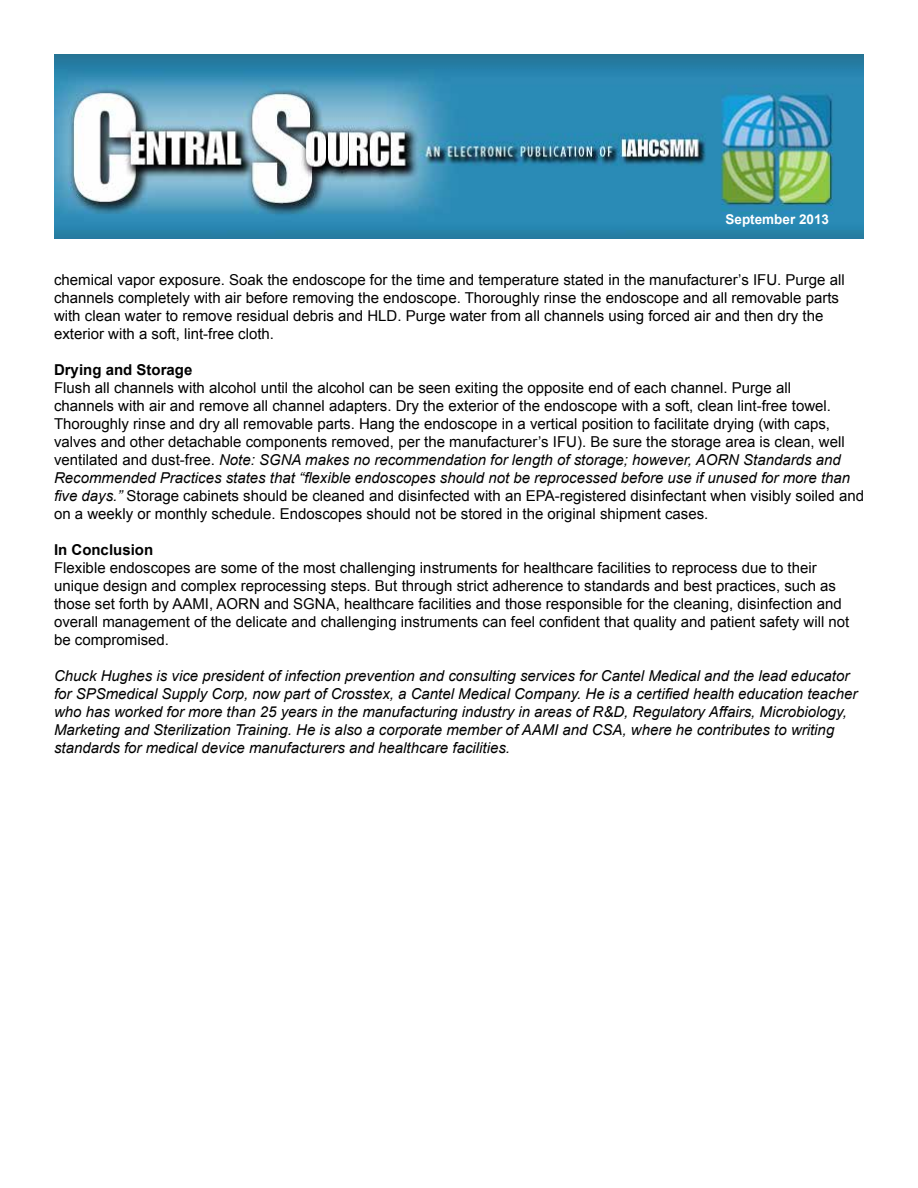
<style>
.page{position:relative;width:918px;height:1188px;background:#fff}
.page>*{position:absolute;margin:0;border:0;box-sizing:border-box;transform-origin:0 0}
.t1{font:15px/18px "Arial";color:#000}
.t2{font:italic 15px/18px "Arial";color:#000}
.t3{font:700 15px "Arial";color:#000}
.t4{font:700 13.5px "Arial";color:#fff}
.s1{font-style:italic}
</style>
<div class="page">
<img style="left:54px;top:54px;width:810px;height:184px">
<p class="t4" style="left:726px;top:210px;width:105px">September 2013</p>
<p class="t1" style="left:54px;top:270px;width:792px">chemical vapor exposure. Soak the endoscope for the time and temperature stated in the manufacturer’s IFU. Purge all channels completely with air before removing the endoscope. Thoroughly rinse the endoscope and all removable parts with clean water to remove residual debris and HLD. Purge water from all channels using forced air and then dry the exterior with a soft, lint-free cloth.</p>
<p class="t3" style="left:54px;top:359px;width:140px">Drying and Storage</p>
<p class="t1" style="left:54px;top:378px;width:812px">Flush all channels with alcohol until the alcohol can be seen exiting the opposite end of each channel. Purge all<br>channels with air and remove all channel adapters. Dry the exterior of the endoscope with a soft, clean lint-free towel.<br>Thoroughly rinse and dry all removable parts. Hang the endoscope in a vertical position to facilitate drying (with caps, valves and other detachable components removed, per the manufacturer’s IFU). Be sure the storage area is clean, well ventilated and dust-free. <span class="s1">Note: SGNA makes no recommendation for length of storage; however, AORN Standards and Recommended Practices states that “flexible endoscopes should not be reprocessed before use if unused for more than five days.”</span> Storage cabinets should be cleaned and disinfected with an EPA-registered disinfectant when visibly soiled and on a weekly or monthly schedule. Endoscopes should not be stored in the original shipment cases.</p>
<p class="t3" style="left:54px;top:539px;width:101px">In Conclusion</p>
<p class="t1" style="left:54px;top:558px;width:797px">Flexible endoscopes are some of the most challenging instruments for healthcare facilities to reprocess due to their unique design and complex reprocessing steps. But through strict adherence to standards and best practices, such as those set forth by AAMI, AORN and SGNA, healthcare facilities and those responsible for the cleaning, disinfection and overall management of the delicate and challenging instruments can feel confident that quality and patient safety will not be compromised.</p>
<p class="t2" style="left:54px;top:666px;width:805px">Chuck Hughes is vice president of infection prevention and consulting services for Cantel Medical and the lead educator for SPSmedical Supply Corp, now part of Crosstex, a Cantel Medical Company. He is a certified health education teacher who has worked for more than 25 years in the manufacturing industry in areas of R&amp;D, Regulatory Affairs, Microbiology, Marketing and Sterilization Training. He is also a corporate member of AAMI and CSA, where he contributes to writing standards for medical device manufacturers and healthcare facilities.</p>
</div>
